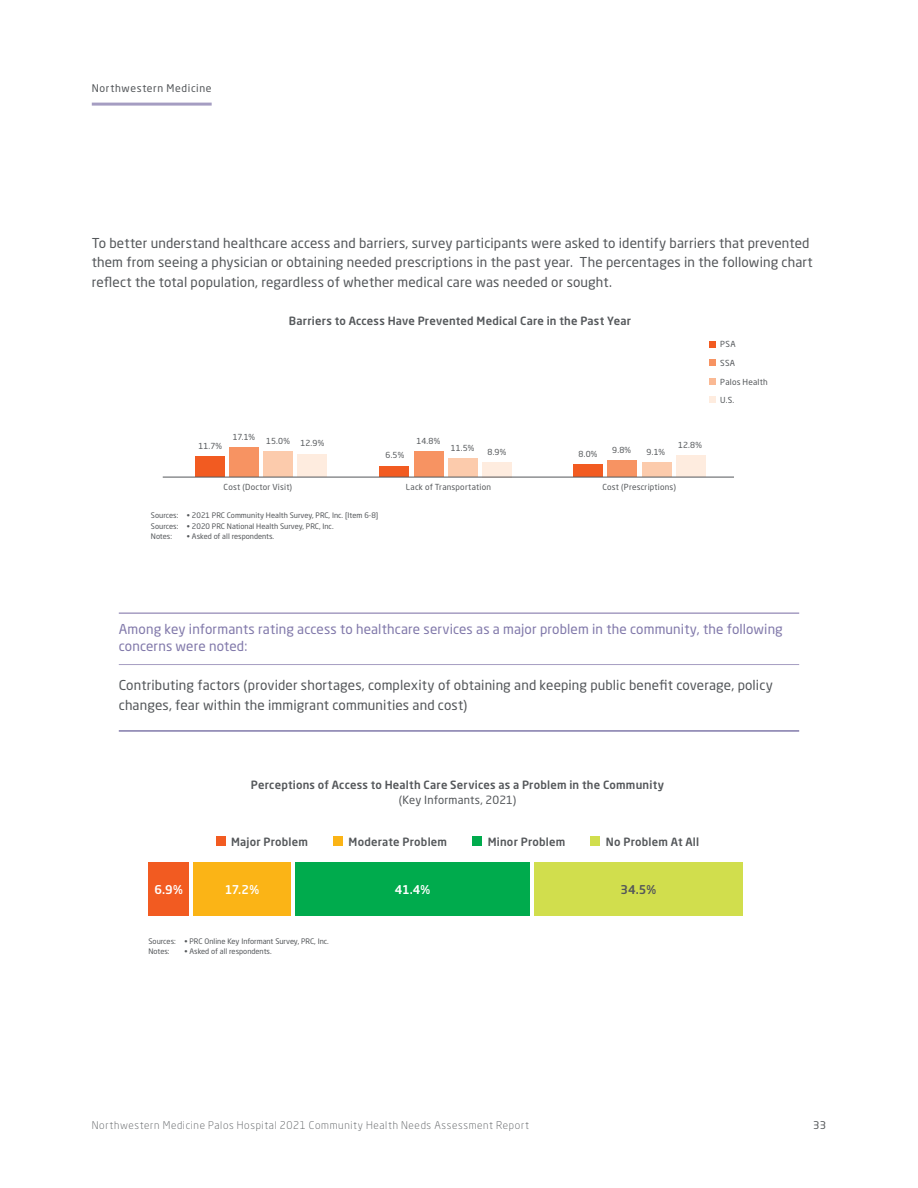
<style>
.page{position:relative;width:918px;height:1188px;background:#fff}
.page>*{position:absolute;margin:0;border:0;box-sizing:border-box;transform-origin:0 0}
.NM_-_Body_Copy{font:13.5px/19.5px "Neo Sans Pro";letter-spacing:.01em;color:#54575a}
.NM_-_Bullet_List__la{font:13.5px/19.5px "Neo Sans Pro";letter-spacing:.01em;color:#54575a}
.NM_-_Bullet_List_Hea{font:13.5px/16.5px "Neo Sans Pro";letter-spacing:.005em;color:#8179aa}
.NM_-_Cover_Title{font:500 12px "Neo Sans Pro";color:#fff}
.NM_-_Cover_Title-2{font:500 12px "Neo Sans Pro";color:#54575a}
.Image_caption{font:500 11.25px/15px "Neo Sans Pro";letter-spacing:.02em;color:#54575a;text-align:center}
.t1{font:300 10.5px "Neo Sans Pro";letter-spacing:.06em;color:#54575a}
.t2{font:10.5px "Neo Sans Pro";letter-spacing:.06em;color:#54575a}
.Image_caption-2{font:8.25px "Neo Sans Pro";letter-spacing:.025em;color:#54575a}
.t3{font:7.5px/10.5px "Neo Sans Pro";color:#54575a}
.s1{font-weight:400}
</style>
<div class="page">
<hr style="left:92px;top:103px;width:120px;height:3px;background:#a59dc2">
<hr style="left:119px;top:612px;width:680px;height:2px;background:#a59dc2">
<hr style="left:119px;top:664px;width:680px;height:1px;background:#a59dc2">
<hr style="left:119px;top:730px;width:680px;height:2px;background:#8179aa">
<div style="left:148px;top:862px;width:41px;height:54px;background:#f25b21"></div>
<div style="left:193px;top:862px;width:98px;height:54px;background:#fbb416"></div>
<div style="left:295px;top:862px;width:235px;height:54px;background:#00ab4d"></div>
<div style="left:534px;top:862px;width:208px;height:54px;background:#d1de4d"></div>
<div style="left:216px;top:836px;width:9px;height:10px;background:#f25b21"></div>
<div style="left:333px;top:836px;width:10px;height:10px;background:#fbb416"></div>
<div style="left:472px;top:836px;width:10px;height:10px;background:#00ab4d"></div>
<div style="left:591px;top:836px;width:9px;height:10px;background:#d1de4d"></div>
<div style="left:709px;top:341px;width:7px;height:6px;background:#f25b21"></div>
<div style="left:709px;top:359px;width:7px;height:7px;background:#f79362"></div>
<div style="left:709px;top:378px;width:7px;height:7px;background:#fab994"></div>
<div style="left:709px;top:396px;width:7px;height:7px;background:#feecdf"></div>
<div style="left:195px;top:456px;width:29px;height:21px;background:#f25b21"></div>
<div style="left:229px;top:447px;width:30px;height:30px;background:#f79362"></div>
<div style="left:263px;top:451px;width:30px;height:26px;background:#fccbac"></div>
<div style="left:298px;top:454px;width:29px;height:23px;background:#feecdf"></div>
<div style="left:380px;top:466px;width:29px;height:11px;background:#f25b21"></div>
<div style="left:414px;top:451px;width:29px;height:26px;background:#f79362"></div>
<div style="left:448px;top:458px;width:29px;height:19px;background:#fccbac"></div>
<div style="left:482px;top:462px;width:30px;height:15px;background:#feecdf"></div>
<div style="left:574px;top:464px;width:29px;height:13px;background:#f25b21"></div>
<div style="left:608px;top:460px;width:29px;height:17px;background:#f79362"></div>
<div style="left:642px;top:462px;width:29px;height:15px;background:#fccbac"></div>
<div style="left:676px;top:455px;width:30px;height:22px;background:#feecdf"></div>
<hr style="left:163px;top:477px;width:571px;height:1px;background:#54575a">
<p class="t2" style="left:92px;top:82px;width:121px">Northwestern Medicine</p>
<p class="NM_-_Body_Copy" style="left:92px;top:233px;width:723px">To better understand healthcare access and barriers, survey participants were asked to identify barriers that prevented them from seeing a physician or obtaining needed prescriptions in the past year. The percentages in the following chart reflect the total population, regardless of whether medical care was needed or sought.</p>
<p class="Image_caption" style="left:289px;top:313px;width:344px">Barriers to Access Have Prevented Medical Care in the Past Year</p>
<p class="Image_caption-2" style="left:198px;top:441px;width:25px">11.7%</p>
<p class="Image_caption-2" style="left:233px;top:432px;width:24px">17. 1%</p>
<p class="Image_caption-2" style="left:266px;top:436px;width:25px">15.0%</p>
<p class="Image_caption-2" style="left:300px;top:438px;width:25px">12.9%</p>
<p class="Image_caption-2" style="left:417px;top:436px;width:25px">14.8%</p>
<p class="Image_caption-2" style="left:451px;top:443px;width:25px">11.5%</p>
<p class="Image_caption-2" style="left:487px;top:447px;width:20px">8.9%</p>
<p class="Image_caption-2" style="left:386px;top:450px;width:20px">6.5%</p>
<p class="Image_caption-2" style="left:579px;top:449px;width:20px">8.0%</p>
<p class="Image_caption-2" style="left:612px;top:445px;width:20px">9.8%</p>
<p class="Image_caption-2" style="left:647px;top:447px;width:20px">9.1%</p>
<p class="Image_caption-2" style="left:678px;top:440px;width:25px">12.8%</p>
<p class="Image_caption-2" style="left:224px;top:482px;width:70px">Cost (Doctor Visit)</p>
<p class="Image_caption-2" style="left:406px;top:482px;width:87px">Lack of Transportation</p>
<p class="Image_caption-2" style="left:602px;top:482px;width:75px">Cost (Prescriptions)</p>
<p class="t3" style="left:151px;top:510px;width:229px">Sources: • 2021 PRC Community Health Survey, PRC, Inc. [Item 6-8]<br>Sources: • 2020 PRC National Health Survey, PRC, Inc.</p>
<p class="t3" style="left:151px;top:531px;width:23px">Notes:</p>
<p class="t3" style="left:187px;top:531px;width:88px">• Asked of all respondents.</p>
<p class="Image_caption-2" style="left:720px;top:339px;width:17px">PSA</p>
<p class="Image_caption-2" style="left:720px;top:358px;width:16px">SSA</p>
<p class="Image_caption-2" style="left:720px;top:377px;width:49px">Palos Health</p>
<p class="Image_caption-2" style="left:720px;top:395px;width:15px">U.S.</p>
<p class="NM_-_Bullet_List_Hea" style="left:119px;top:621px;width:666px">Among key informants rating access to healthcare services as a major problem in the community, the following concerns were noted:</p>
<p class="NM_-_Bullet_List__la" style="left:119px;top:676px;width:656px">Contributing factors (provider shortages, complexity of obtaining and keeping public benefit coverage, policy changes, fear within the immigrant communities and cost)</p>
<p class="Image_caption" style="left:251px;top:777px;width:415px">Perceptions of Access to Health Care Services as a Problem in the Community <span class="s1">(Key Informants, 2021)</span></p>
<p class="Image_caption" style="left:231px;top:834px;width:78px">Major Problem</p>
<p class="Image_caption" style="left:349px;top:834px;width:100px">Moderate Problem</p>
<p class="Image_caption" style="left:488px;top:834px;width:79px">Minor Problem</p>
<p class="Image_caption" style="left:606px;top:834px;width:95px">No Problem At All</p>
<p class="NM_-_Cover_Title" style="left:154px;top:882px;width:30px">6.9%</p>
<p class="NM_-_Cover_Title" style="left:225px;top:882px;width:36px">17.2%</p>
<p class="NM_-_Cover_Title" style="left:395px;top:882px;width:37px">41.4%</p>
<p class="NM_-_Cover_Title-2" style="left:620px;top:882px;width:37px">34.5%</p>
<p class="t3" style="left:148px;top:936px;width:181px">Sources: • PRC Online Key Informant Survey, PRC, Inc.</p>
<p class="t3" style="left:148px;top:946px;width:23px">Notes:</p>
<p class="t3" style="left:184px;top:946px;width:88px">• Asked of all respondents.</p>
<p class="t1" style="left:92px;top:1118px;width:439px">Northwestern Medicine Palos Hospital 2021 Community Health Needs Assessment Report</p>
<p class="t2" style="left:813px;top:1118px;width:15px">33</p>
</div>
